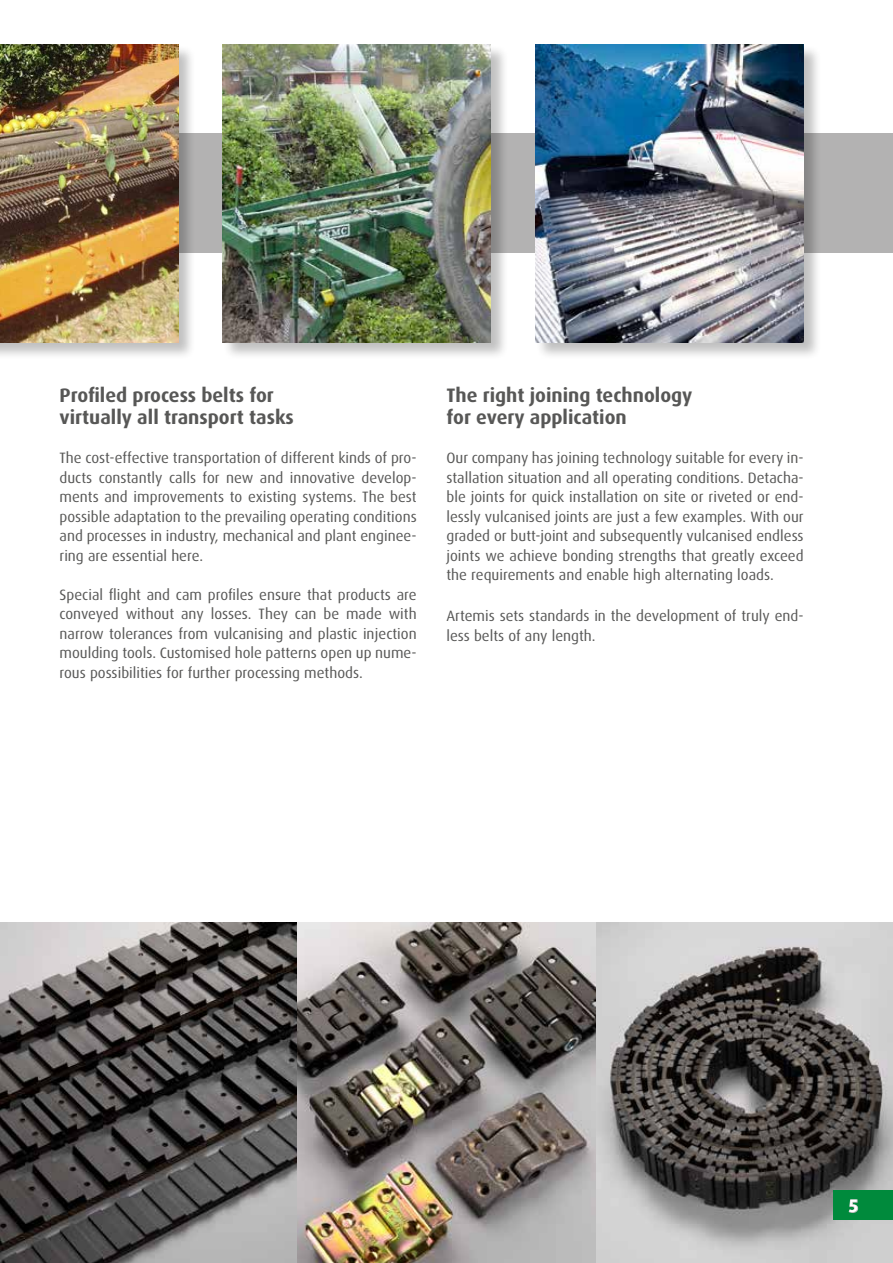
<style>
.page{position:relative;width:893px;height:1263px;background:#fff}
.page>*{position:absolute;margin:0;border:0;box-sizing:border-box;transform-origin:0 0}
.t1{font:700 19.5px/22.5px "Dax Pro";color:#575756}
.t2{font:700 18px "Dax Pro";color:#fff}
.t3{font:15px/19.5px "Dax Pro";color:#575756;text-align:justify}
</style>
<div class="page">
<div style="left:0;top:134px;width:893px;height:119px;background:#b3b2b2"></div>
<img style="left:595px;top:923px;width:298px;height:340px">
<div style="left:536px;top:45px;width:286px;height:316px;background:#000;opacity:.25"></div>
<img style="left:536px;top:45px;width:268px;height:297px">
<div style="left:223px;top:45px;width:286px;height:316px;background:#000;opacity:.25"></div>
<img style="left:223px;top:45px;width:268px;height:297px">
<div style="left:0;top:45px;width:197px;height:316px;background:#000;opacity:.25"></div>
<img style="left:0;top:45px;width:178px;height:297px">
<svg style="left:0;top:923px;width:298px;height:340px;background:#5b5858"></svg>
<img style="left:298px;top:923px;width:297px;height:340px">
<div style="left:833px;top:1190px;width:60px;height:30px;background:#008a3c"></div>
<svg style="left:848px;top:1199px;width:10px;height:14px"></svg>
<h1 class="t1" style="left:60px;top:383px;width:236px">Profiled process belts for virtually all transport tasks</h1>
<p class="t3" style="left:60px;top:448px;width:359px">The cost-effective transportation of different kinds of pro&shy;ducts constantly calls for new and innovative develop&shy;ments and improvements to existing systems. The best possible adaptation to the prevailing operating conditions and processes in industry, mechanical and plant enginee&shy;ring are essential here.</p>
<p class="t3" style="left:60px;top:585px;width:359px">Special flight and cam profiles ensure that products are conveyed without any losses. They can be made with narrow tolerances from vulcanising and plastic injection moulding tools. Customised hole patterns open up nume&shy;rous possibilities for further processing methods.</p>
<h1 class="t1" style="left:446px;top:383px;width:247px">The right joining technology for every application</h1>
<p class="t3" style="left:446px;top:448px;width:359px">Our company has joining technology suitable for every in&shy;stallation situation and all operating conditions. Detacha&shy;ble joints for quick installation on site or riveted or end&shy;lessly vulcanised joints are just a few examples. With our graded or butt-joint and subsequently vulcanised endless joints we achieve bonding strengths that greatly exceed the requirements and enable high alternating loads.</p>
<p class="t3" style="left:446px;top:606px;width:359px">Artemis sets standards in the development of truly end&shy;less belts of any length.</p>
<p class="t2" style="left:848px;top:1194px;width:12px">5</p>
</div>
